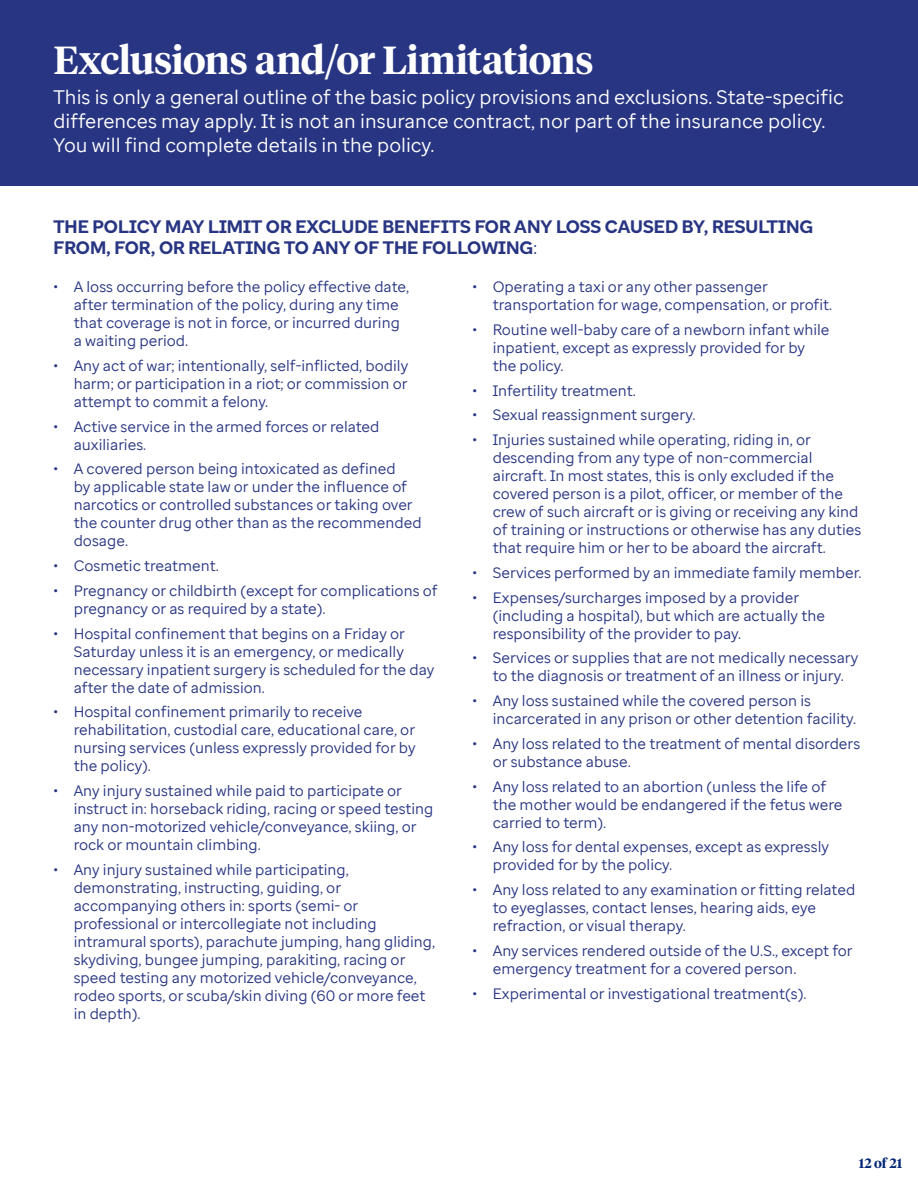
<style>
.page{position:relative;width:918px;height:1188px;background:#fff}
.page>*{position:absolute;margin:0;border:0;box-sizing:border-box;transform-origin:0 0}
.t1{font:600 39px "UHC Serif Headline";letter-spacing:-.015em;color:#fff}
.t2{font:19.5px/24px "Enterprise Sans";color:#fff}
.t3{font:700 18px/21px "Enterprise Sans";color:#283582}
.t4{font:15px/18px "Enterprise Sans";color:#283582}
.t5{font:600 13.5px "UHC Serif Headline";color:#002677}
.s1{font-weight:400}
</style>
<div class="page">
<div style="left:0;top:0;width:918px;height:186px;background:#283582"></div>
<h1 class="t1" style="left:54px;top:33px;width:542px">Exclusions and/or Limitations</h1>
<h2 class="t2" style="left:54px;top:85px;width:792px">This is only a general outline of the basic policy provisions and exclusions. State-specific differences may apply. It is not an insurance contract, nor part of the insurance policy.<br>You will find complete details in the policy.</h2>
<p class="t3" style="left:53px;top:216px;width:761px">THE POLICY MAY LIMIT OR EXCLUDE BENEFITS FOR ANY LOSS CAUSED BY, RESULTING<br>FROM, FOR, OR RELATING TO ANY OF THE FOLLOWING<span class="s1">:</span></p>
<p class="t4" style="left:74px;top:278px;width:337px;text-indent:-20px">• A loss occurring before the policy effective date, after termination of the policy, during any time that coverage is not in force, or incurred during a waiting period.</p>
<p class="t4" style="left:74px;top:356px;width:336px;text-align:justify;text-indent:-20px">• Any act of war; intentionally, self-inflicted, bodily harm; or participation in a riot; or commission or attempt to commit a felony.</p>
<p class="t4" style="left:74px;top:417px;width:307px;text-indent:-20px">• Active service in the armed forces or related auxiliaries.</p>
<p class="t4" style="left:74px;top:460px;width:350px;text-indent:-20px">• A covered person being intoxicated as defined<br>by applicable state law or under the influence of narcotics or controlled substances or taking over the counter drug other than as the recommended dosage.</p>
<p class="t4" style="left:53px;top:557px;width:167px">• Cosmetic treatment.</p>
<p class="t4" style="left:74px;top:581px;width:365px;text-indent:-20px">• Pregnancy or childbirth (except for complications of pregnancy or as required by a state).</p>
<p class="t4" style="left:74px;top:624px;width:362px;text-indent:-20px">• Hospital confinement that begins on a Friday or Saturday unless it is an emergency, or medically necessary inpatient surgery is scheduled for the day after the date of admission.</p>
<p class="t4" style="left:74px;top:703px;width:343px;text-indent:-20px">• Hospital confinement primarily to receive rehabilitation, custodial care, educational care, or nursing services (unless expressly provided for by the policy).</p>
<p class="t4" style="left:74px;top:782px;width:361px;text-indent:-20px">• Any injury sustained while paid to participate or instruct in: horseback riding, racing or speed testing any non-motorized vehicle/conveyance, skiing, or rock or mountain climbing.</p>
<p class="t4" style="left:74px;top:860px;width:363px;text-indent:-20px">• Any injury sustained while participating, demonstrating, instructing, guiding, or accompanying others in: sports (semi- or professional or intercollegiate not including intramural sports), parachute jumping, hang gliding, skydiving, bungee jumping, parakiting, racing or speed testing any motorized vehicle/conveyance, rodeo sports, or scuba/skin diving (60 or more feet in depth).</p>
<p class="t4" style="left:493px;top:278px;width:341px;text-indent:-20px">• Operating a taxi or any other passenger transportation for wage, compensation, or profit.</p>
<p class="t4" style="left:493px;top:320px;width:338px;text-indent:-20px">• Routine well-baby care of a newborn infant while inpatient, except as expressly provided for by the policy.</p>
<p class="t4" style="left:472px;top:381px;width:165px">• Infertility treatment.</p>
<p class="t4" style="left:472px;top:406px;width:225px">• Sexual reassignment surgery.</p>
<p class="t4" style="left:493px;top:431px;width:370px;text-indent:-20px">• Injuries sustained while operating, riding in, or descending from any type of non-commercial aircraft. In most states, this is only excluded if the covered person is a pilot, officer, or member of the crew of such aircraft or is giving or receiving any kind of training or instructions or otherwise has any duties that require him or her to be aboard the aircraft.</p>
<p class="t4" style="left:472px;top:563px;width:390px">• Services performed by an immediate family member.</p>
<p class="t4" style="left:493px;top:588px;width:334px;text-indent:-20px">• Expenses/surcharges imposed by a provider (including a hospital), but which are actually the responsibility of the provider to pay.</p>
<p class="t4" style="left:472px;top:649px;width:387px;text-align:center">• Services or supplies that are not medically necessary to the diagnosis or treatment of an illness or injury.</p>
<p class="t4" style="left:493px;top:692px;width:365px;text-indent:-20px">• Any loss sustained while the covered person is incarcerated in any prison or other detention facility.</p>
<p class="t4" style="left:493px;top:734px;width:369px;text-indent:-20px">• Any loss related to the treatment of mental disorders or substance abuse.</p>
<p class="t4" style="left:493px;top:777px;width:351px;text-indent:-20px">• Any loss related to an abortion (unless the life of the mother would be endangered if the fetus were carried to term).</p>
<p class="t4" style="left:493px;top:838px;width:338px;text-indent:-20px">• Any loss for dental expenses, except as expressly provided for by the policy.</p>
<p class="t4" style="left:493px;top:881px;width:364px;text-indent:-20px">• Any loss related to any examination or fitting related to eyeglasses, contact lenses, hearing aids, eye refraction, or visual therapy.</p>
<p class="t4" style="left:493px;top:941px;width:361px;text-indent:-20px">• Any services rendered outside of the U.S., except for emergency treatment for a covered person.</p>
<p class="t4" style="left:472px;top:984px;width:335px">• Experimental or investigational treatment(s).</p>
<p class="t5" style="left:859px;top:1154px;width:45px">12 of 21</p>
</div>
